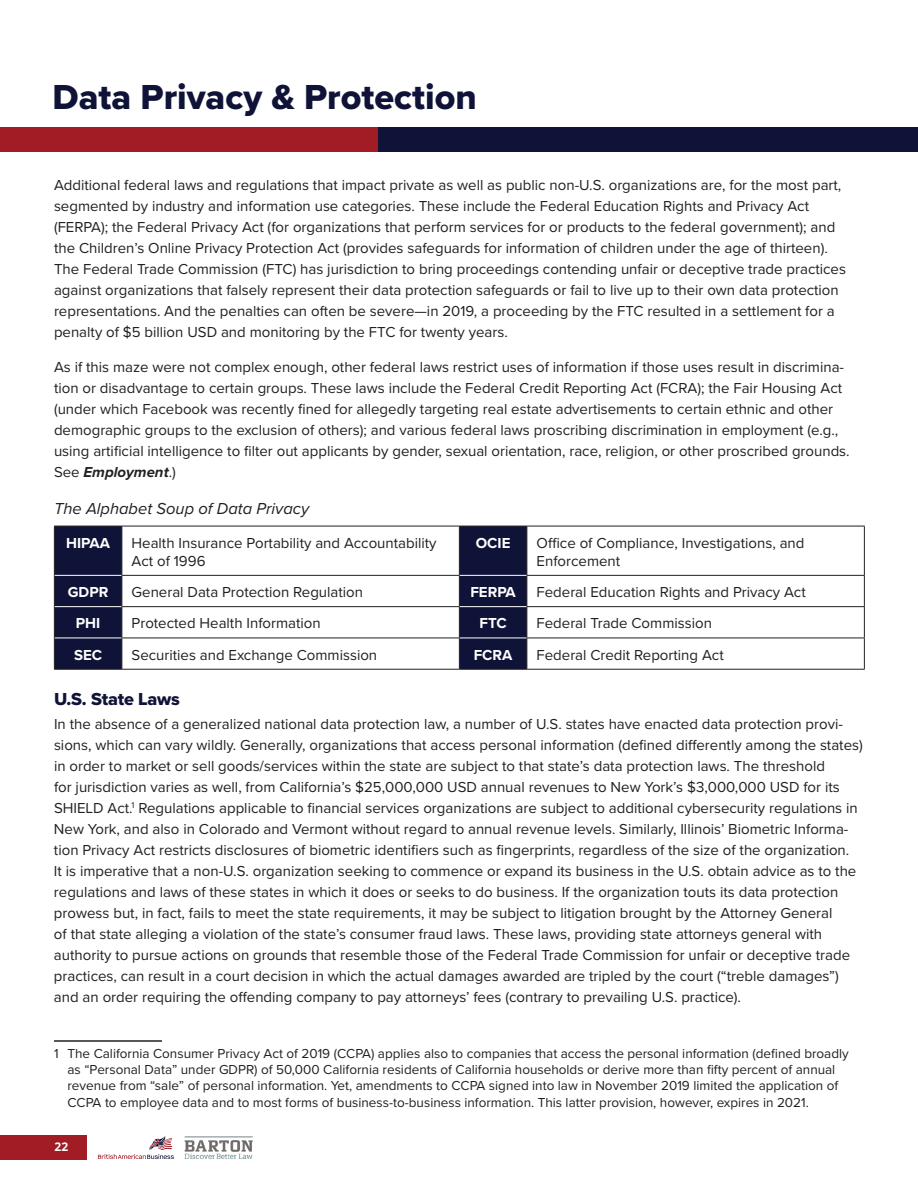
<style>
.page{position:relative;width:918px;height:1188px;background:#fff}
.page>*{position:absolute;margin:0;border:0;box-sizing:border-box;transform-origin:0 0}
.Heading_1___24pt{font:36px "Proxima Nova Extrabld";color:#0f1337}
.Subhead_1{font:18px "Proxima Nova Extrabld";letter-spacing:-.01em;color:#0f1337}
.Body_Text{font:italic 16.5px "Proxima Nova";color:#231f20}
.Body_Text-2{font:15px/21px "Proxima Nova";color:#231f20}
.t1{font:700 15px "Proxima Nova";color:#fff}
.Smaller_Table_Text{font:13.5px/16.5px "Proxima Nova";color:#231f20}
.t2{font:700 12px "Open Sans";color:#fff}
.s1{font-weight:700;font-style:italic}
</style>
<div class="page">
<div style="left:0;top:127px;width:918px;height:24px;background:#0f1337"></div>
<div style="left:0;top:1135px;width:86px;height:25px;background:#a11c25"></div>
<img style="left:184px;top:1136px;width:69px;height:23px">
<svg style="left:98px;top:1136px;width:76px;height:23px"></svg>
<div style="left:55px;top:527px;width:67px;height:142px;background:#0f1337"></div>
<div style="left:460px;top:527px;width:66px;height:142px;background:#0f1337"></div>
<hr style="left:54px;top:526px;width:68px;height:1px;background:#231f20">
<hr style="left:54px;top:526px;width:1px;height:49px;background:#231f20">
<hr style="left:122px;top:526px;width:337px;height:1px;background:#231f20">
<hr style="left:122px;top:526px;width:1px;height:49px;background:#231f20">
<hr style="left:459px;top:526px;width:68px;height:1px;background:#231f20">
<hr style="left:459px;top:526px;width:1px;height:49px;background:#231f20">
<hr style="left:527px;top:526px;width:338px;height:1px;background:#231f20">
<hr style="left:526px;top:526px;width:1px;height:49px;background:#231f20">
<hr style="left:864px;top:526px;width:1px;height:49px;background:#231f20">
<hr style="left:54px;top:575px;width:1px;height:32px;background:#231f20">
<hr style="left:122px;top:575px;width:338px;height:1px;background:#231f20">
<hr style="left:122px;top:576px;width:1px;height:30px;background:#231f20">
<hr style="left:459px;top:576px;width:1px;height:30px;background:#231f20">
<hr style="left:526px;top:575px;width:339px;height:1px;background:#231f20">
<hr style="left:526px;top:576px;width:1px;height:30px;background:#231f20">
<hr style="left:864px;top:576px;width:1px;height:30px;background:#231f20">
<hr style="left:54px;top:607px;width:1px;height:31px;background:#231f20">
<hr style="left:122px;top:606px;width:338px;height:1px;background:#231f20">
<hr style="left:122px;top:607px;width:1px;height:31px;background:#231f20">
<hr style="left:459px;top:607px;width:1px;height:31px;background:#231f20">
<hr style="left:526px;top:606px;width:339px;height:1px;background:#231f20">
<hr style="left:526px;top:607px;width:1px;height:31px;background:#231f20">
<hr style="left:864px;top:607px;width:1px;height:31px;background:#231f20">
<hr style="left:54px;top:638px;width:1px;height:31px;background:#231f20">
<hr style="left:122px;top:638px;width:338px;height:1px;background:#231f20">
<hr style="left:122px;top:638px;width:1px;height:31px;background:#231f20">
<hr style="left:459px;top:638px;width:1px;height:31px;background:#231f20">
<hr style="left:526px;top:638px;width:339px;height:1px;background:#231f20">
<hr style="left:526px;top:638px;width:1px;height:31px;background:#231f20">
<hr style="left:864px;top:638px;width:1px;height:31px;background:#231f20">
<hr style="left:54px;top:669px;width:68px;height:1px;background:#231f20">
<hr style="left:122px;top:669px;width:337px;height:1px;background:#231f20">
<hr style="left:459px;top:669px;width:68px;height:1px;background:#231f20">
<hr style="left:527px;top:669px;width:338px;height:1px;background:#231f20">
<hr style="left:55px;top:575px;width:67px;height:1px;background:#fff">
<hr style="left:55px;top:606px;width:67px;height:1px;background:#fff">
<hr style="left:55px;top:638px;width:67px;height:1px;background:#fff">
<hr style="left:460px;top:575px;width:66px;height:1px;background:#fff">
<hr style="left:460px;top:606px;width:66px;height:1px;background:#fff">
<hr style="left:460px;top:638px;width:66px;height:1px;background:#fff">
<hr style="left:54px;top:1040px;width:108px;height:2px;background:#231f20">
<div style="left:0;top:127px;width:378px;height:24px;background:#a11c25"></div>
<p class="Heading_1___24pt" style="left:52px;top:70px;width:426px">Data Privacy &amp; Protection</p>
<p class="Body_Text-2" style="left:54px;top:174px;width:794px">Additional federal laws and regulations that impact private as well as public non-U.S. organizations are, for the most part, segmented by industry and information use categories. These include the Federal Education Rights and Privacy Act (FERPA); the Federal Privacy Act (for organizations that perform services for or products to the federal government); and the Children’s Online Privacy Protection Act (provides safeguards for information of children under the age of thirteen).<br>The Federal Trade Commission (FTC) has jurisdiction to bring proceedings contending unfair or deceptive trade practices against organizations that falsely represent their data protection safeguards or fail to live up to their own data protection representations. And the penalties can often be severe—in 2019, a proceeding by the FTC resulted in a settlement for a penalty of $5 billion USD and monitoring by the FTC for twenty years.</p>
<p class="Body_Text-2" style="left:54px;top:356px;width:797px">As if this maze were not complex enough, other federal laws restrict uses of information if those uses result in discrimina&shy;tion or disadvantage to certain groups. These laws include the Federal Credit Reporting Act (FCRA); the Fair Housing Act (under which Facebook was recently fined for allegedly targeting real estate advertisements to certain ethnic and other demographic groups to the exclusion of others); and various federal laws proscribing discrimination in employment (e.g., using artificial intelligence to filter out applicants by gender, sexual orientation, race, religion, or other proscribed grounds.<br>See <span class="s1">Employment</span>.)</p>
<p class="Body_Text" style="left:54px;top:496px;width:257px">The Alphabet Soup of Data Privacy</p>
<p class="t1" style="left:66px;top:531px;width:45px">HIPAA</p>
<p class="Body_Text-2" style="left:132px;top:533px;width:307px;line-height:18px">Health Insurance Portability and Accountability<br>Act of 1996</p>
<p class="t1" style="left:476px;top:531px;width:36px">OCIE</p>
<p class="Body_Text-2" style="left:537px;top:533px;width:269px;line-height:18px">Office of Compliance, Investigations, and<br>Enforcement</p>
<p class="t1" style="left:68px;top:581px;width:42px">GDPR</p>
<p class="Body_Text-2" style="left:132px;top:581px;width:233px">General Data Protection Regulation</p>
<p class="t1" style="left:470px;top:581px;width:47px">FERPA</p>
<p class="Body_Text-2" style="left:537px;top:581px;width:271px">Federal Education Rights and Privacy Act</p>
<p class="t1" style="left:76px;top:612px;width:26px">PHI</p>
<p class="Body_Text-2" style="left:132px;top:612px;width:191px">Protected Health Information</p>
<p class="t1" style="left:479px;top:612px;width:29px">FTC</p>
<p class="Body_Text-2" style="left:537px;top:612px;width:177px">Federal Trade Commission</p>
<p class="t1" style="left:74px;top:643px;width:30px">SEC</p>
<p class="Body_Text-2" style="left:132px;top:643px;width:247px">Securities and Exchange Commission</p>
<p class="t1" style="left:474px;top:643px;width:40px">FCRA</p>
<p class="Body_Text-2" style="left:537px;top:643px;width:189px">Federal Credit Reporting Act</p>
<p class="Subhead_1" style="left:54px;top:685px;width:127px">U.S. State Laws</p>
<p class="Body_Text-2" style="left:54px;top:713px;width:810px">In the absence of a generalized national data protection law, a number of U.S. states have enacted data protection provi&shy;sions, which can vary wildly. Generally, organizations that access personal information (defined differently among the states) in order to market or sell goods/services within the state are subject to that state’s data protection laws. The threshold<br>for jurisdiction varies as well, from California’s $25,000,000 USD annual revenues to New York’s $3,000,000 USD for its SHIELD Act.<sup>1</sup> Regulations applicable to financial services organizations are subject to additional cybersecurity regulations in New York, and also in Colorado and Vermont without regard to annual revenue levels. Similarly, Illinois’ Biometric Informa&shy;tion Privacy Act restricts disclosures of biometric identifiers such as fingerprints, regardless of the size of the organization.<br>It is imperative that a non-U.S. organization seeking to commence or expand its business in the U.S. obtain advice as to the regulations and laws of these states in which it does or seeks to do business. If the organization touts its data protection prowess but, in fact, fails to meet the state requirements, it may be subject to litigation brought by the Attorney General<br>of that state alleging a violation of the state’s consumer fraud laws. These laws, providing state attorneys general with authority to pursue actions on grounds that resemble those of the Federal Trade Commission for unfair or deceptive trade practices, can result in a court decision in which the actual damages awarded are tripled by the court (“treble damages”) and an order requiring the offending company to pay attorneys’ fees (contrary to prevailing U.S. practice).</p>
<p class="Smaller_Table_Text" style="left:68px;top:1044px;width:783px;text-indent:-14px">1 The California Consumer Privacy Act of 2019 (CCPA) applies also to companies that access the personal information (defined broadly as “Personal Data” under GDPR) of 50,000 California residents of California households or derive more than fifty percent of annual revenue from “sale” of personal information. Yet, amendments to CCPA signed into law in November 2019 limited the application of CCPA to employee data and to most forms of business-to-business information. This latter provision, however, expires in 2021.</p>
<p class="t2" style="left:54px;top:1138px;width:15px">22</p>
</div>
